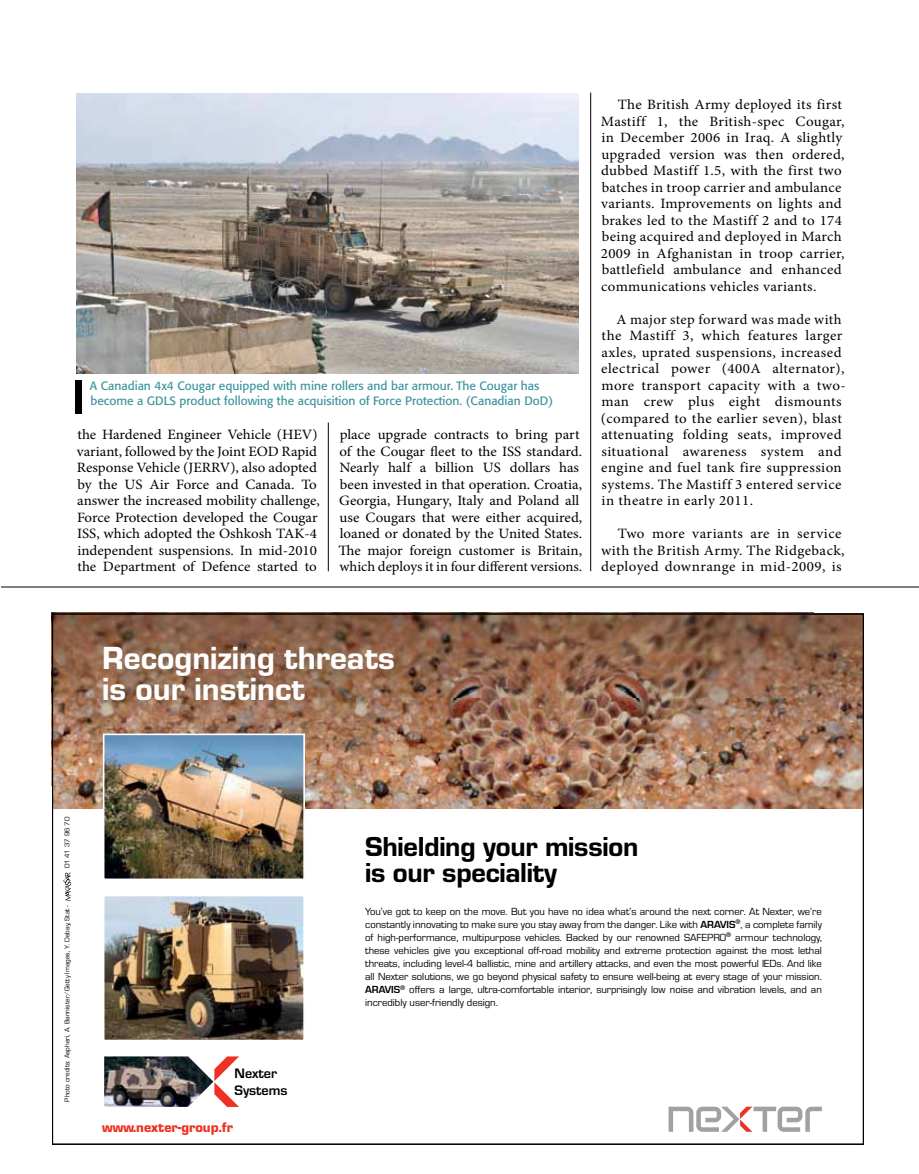
<style>
.page{position:relative;width:919px;height:1174px;background:#fff}
.page>*{position:absolute;margin:0;border:0;box-sizing:border-box;transform-origin:0 0}
.t1{font:900 33.3px/30.9px "Eurostile";color:#fff}
.t2{font:900 28.5px/26.1px "Eurostile";letter-spacing:-.01em;color:#000}
.t3{font:14.25px/16.5px "Minion Pro";letter-spacing:.015em;color:#000;scale:1.05 1}
.t4{font:14.25px/16.5px "Minion Pro";letter-spacing:.015em;color:#000}
.t5{font:14.25px "Eurostile Hvy";color:#ee3124}
.t6{font:14.25px/16.6px "Eurostile Bld";color:#000}
.t7{font:12px/15px "Formata";color:#3d949e}
.t8{font:10.65px/13px "Eurostile Rmn";color:#000;text-align:justify}
.t9{font:7.2px "Eurostile Rmn";color:#000}
.s1{font-family:"Eurostile Bld"}
</style>
<div class="page">
<img style="left:77px;top:93px;width:502px;height:280px">
<div style="left:76px;top:380px;width:6px;height:34px;background:#000"></div>
<hr style="left:328px;top:422px;width:1px;height:149px;background:#000">
<hr style="left:590px;top:93px;width:1px;height:478px;background:#000">
<hr style="left:1px;top:587px;width:917px;height:1px;background:#000">
<img style="left:52px;top:613px;width:811px;height:531px">
<p class="t7" style="left:90px;top:378px;width:464px">A Canadian 4x4 Cougar equipped with mine rollers and bar armour. The Cougar has become a GDLS product following the acquisition of Force Protection. (Canadian DoD)</p>
<p class="t3" style="left:77px;top:426px;width:233px">the Hardened Engineer Vehicle (HEV) variant, followed by the Joint EOD Rapid Response Vehicle (JERRV), also adopted by the US Air Force and Canada. To answer the increased mobility challenge, Force Protection developed the Cougar ISS, which adopted the Oshkosh TAK-4 independent suspensions. In mid-2010 the Department of Defence started to</p>
<p class="t3" style="left:338px;top:426px;width:234px">place upgrade contracts to bring part of the Cougar fleet to the ISS standard.<br>Nearly half a billion US dollars has been invested in that operation. Croatia, Georgia, Hungary, Italy and Poland all use Cougars that were either acquired, loaned or donated by the United States.<br>The major foreign customer is Britain, which deploys it in four different versions.</p>
<p class="t3" style="left:601px;top:96px;width:233px;text-indent:17px">The British Army deployed its first Mastiff 1, the British-spec Cougar, in December 2006 in Iraq. A slightly upgraded version was then ordered, dubbed Mastiff 1.5, with the first two batches in troop carrier and ambulance variants. Improvements on lights and brakes led to the Mastiff 2 and to 174 being acquired and deployed in March 2009 in Afghanistan in troop carrier, battlefield ambulance and enhanced communications vehicles variants.</p>
<p class="t4" style="left:600px;top:311px;width:247px;text-indent:16px">A major step forward was made with the Mastiff 3, which features larger axles, uprated suspensions, increased electrical power (400A alternator), more transport capacity with a two&shy;man crew plus eight dismounts (compared to the earlier seven), blast attenuating folding seats, improved situational awareness system and engine and fuel tank fire suppression systems. The Mastiff 3 entered service in theatre in early 2011.</p>
<p class="t3" style="left:601px;top:525px;width:233px;text-indent:16px">Two more variants are in service with the British Army. The Ridgeback, deployed downrange in mid-2009, is</p>
<p class="t1" style="left:102px;top:642px;width:294px">Recognizing threats is our instinct</p>
<p class="t9" style="left:63px;top:868px;width:52px;rotate:-90deg">01 41 37 96 70</p>
<p class="t9" style="left:63px;top:1101px;width:198px;rotate:-90deg">Photo credits: Aspheri, A. Bannister/Getty Images, Y. Debay, Stat -</p>
<p class="t6" style="left:234px;top:1064px;width:55px">Nexter<br>Systems</p>
<p class="t5" style="left:102px;top:1118px;width:132px">www.nexter-group.fr</p>
<p class="t2" style="left:365px;top:833px;width:275px">Shielding your mission is our speciality</p>
<p class="t8" style="left:365px;top:904px;width:458px">You’ve got to keep on the move. But you have no idea what’s around the next corner. At Nexter, we’re constantly innovating to make sure you stay away from the danger. Like with <span class="s1">ARAVIS</span><sup>®</sup>, a complete family of high-performance, multipurpose vehicles. Backed by our renowned SAFEPRO<sup>®</sup> armour technology, these vehicles give you exceptional off-road mobility and extreme protection against the most lethal threats, including level-4 ballistic, mine and artillery attacks, and even the most powerful IEDs. And like all Nexter solutions, we go beyond physical safety to ensure well-being at every stage of your mission.<br><span class="s1">ARAVIS</span><sup>®</sup> offers a large, ultra-comfortable interior, surprisingly low noise and vibration levels, and an incredibly user-friendly design.</p>
</div>
